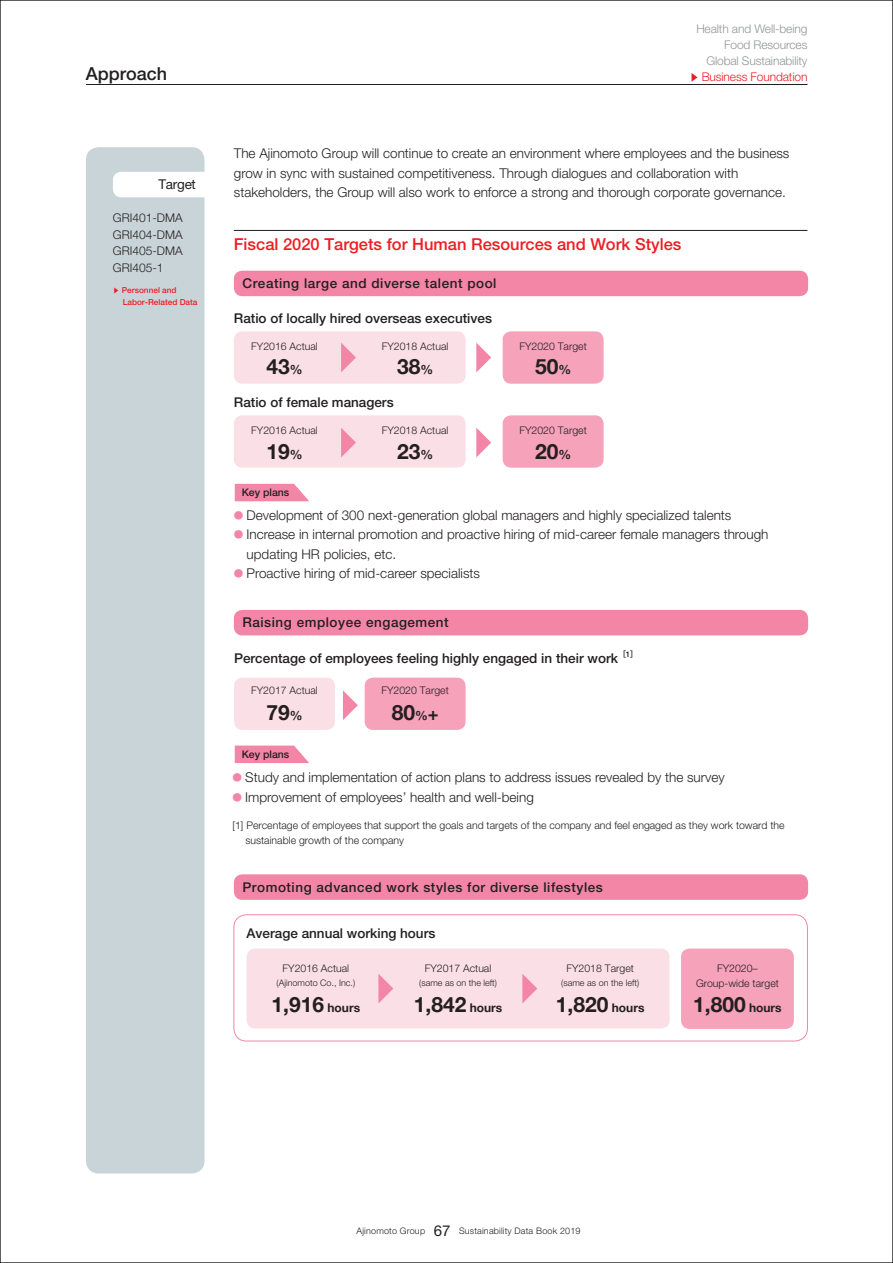
<style>
.page{position:relative;width:893px;height:1263px;background:#fff}
.page>*{position:absolute;margin:0;border:0;box-sizing:border-box;transform-origin:0 0}
.t1{font:700 21px "Helvetica Neue";color:#231f20}
.t2{font:500 18px "Helvetica Neue LT Std";color:#231f20}
.t3{font:500 16.5px "Helvetica Neue LT Std";color:#ee1d23}
.t4{font:300 13.5px/19.5px "Helvetica Neue LT Std";color:#231f20}
.t5{font:500 13.5px "Helvetica Neue LT Std";color:#231f20}
.t6{font:500 13.5px "Helvetica Neue LT Std";letter-spacing:.04em;color:#231f20}
.t7{font:13.5px "Helvetica Neue LT Std";letter-spacing:-.02em;color:#231f20}
.t8{font:300 12px "Helvetica Neue LT Std";letter-spacing:-.01em;color:#939598}
.t9{font:300 12px/16.5px "Helvetica Neue LT Std";color:#231f20;text-align:justify}
.t10{font:300 12px "Helvetica Neue LT Std";letter-spacing:-.01em;color:#ee1d23}
.t11{font:300 10.5px/15px "Helvetica Neue LT Std";color:#231f20}
.t12{font:500 10.5px "Helvetica Neue LT Std";color:#231f20}
.t13{font:300 9px "Helvetica Neue LT Std";color:#231f20}
.t14{font:300 9px "Helvetica Neue LT Std";letter-spacing:.02em;color:#231f20}
.t15{font:500 8.25px/12px "Helvetica Neue LT Std";color:#ee1d23}
.s1{font-family:"Gothic MB101 Pro";font-weight:400;font-size:9.6px}
.s2{font-family:"UD Shin Go Pro";font-weight:400;font-size:6.6px}
.s3{font-size:12.75px}
.s4{font-family:"UD Shin Go Pro";font-size:9.6px;color:#f386a7}
.s5{font-size:18px}
.s6{font-size:12px}
.s7{font-weight:400;font-size:15px}
</style>
<div class="page">
<div style="left:86px;top:147px;width:119px;height:1026px;background:#c9d4d9;border-radius:13px"></div>
<div style="left:234px;top:271px;width:574px;height:25px;background:#f386a7;border-radius:9px"></div>
<div style="left:234px;top:610px;width:574px;height:25px;background:#f386a7;border-radius:9px"></div>
<div style="left:234px;top:874px;width:574px;height:26px;background:#f386a7;border-radius:9px"></div>
<div style="left:234px;top:331px;width:232px;height:53px;background:#fbdfe6;border-radius:9px"></div>
<div style="left:503px;top:331px;width:101px;height:53px;background:#f5a2ba;border-radius:9px"></div>
<div style="left:234px;top:415px;width:232px;height:53px;background:#fbdfe6;border-radius:9px"></div>
<div style="left:503px;top:415px;width:101px;height:53px;background:#f5a2ba;border-radius:9px"></div>
<svg style="left:341px;top:343px;width:15px;height:29px"></svg>
<svg style="left:341px;top:428px;width:15px;height:29px"></svg>
<svg style="left:476px;top:343px;width:15px;height:29px"></svg>
<svg style="left:476px;top:428px;width:15px;height:29px"></svg>
<div style="left:234px;top:678px;width:101px;height:52px;background:#fbdfe6;border-radius:9px"></div>
<div style="left:365px;top:678px;width:101px;height:52px;background:#f5a2ba;border-radius:9px"></div>
<svg style="left:343px;top:690px;width:15px;height:30px"></svg>
<div style="left:234px;top:914px;width:574px;height:127px;border:1px solid #f386a7;border-radius:13px"></div>
<div style="left:247px;top:948px;width:422px;height:80px;background:#fbdfe6;border-radius:9px"></div>
<div style="left:681px;top:948px;width:113px;height:81px;background:#f5a2ba;border-radius:9px"></div>
<svg style="left:378px;top:974px;width:15px;height:29px"></svg>
<svg style="left:522px;top:974px;width:15px;height:29px"></svg>
<hr style="left:234px;top:230px;width:573px;height:1px;background:#231f20">
<div style="left:113px;top:172px;width:92px;height:25px;background:#fff"></div>
<hr style="left:86px;top:84px;width:721px;height:1px;background:#231f20">
<svg style="left:235px;top:745px;width:74px;height:18px"></svg>
<svg style="left:235px;top:484px;width:74px;height:17px"></svg>
<p class="t8" style="left:696px;top:21px;width:113px">Health and Well-being</p>
<p class="t8" style="left:724px;top:37px;width:85px">Food Resources</p>
<p class="t8" style="left:706px;top:53px;width:103px">Global Sustainability</p>
<h2 class="t2" style="left:86px;top:63px;width:83px">Approach</h2>
<p class="t10" style="left:690px;top:70px;width:119px"><span class="s1">▶</span> Business Foundation</p>
<p class="t7" style="left:158px;top:176px;width:39px">Target</p>
<p class="t9" style="left:113px;top:209px;width:71px">GRI401-DMA GRI404-DMA GRI405-DMA GRI405-1</p>
<p class="t15" style="left:123px;top:284px;width:76px;text-indent:-10px"><span class="s2">▶</span> Personnel and<br>Labor-Related Data</p>
<p class="t4" style="left:234px;top:144px;width:557px">The Ajinomoto Group will continue to create an environment where employees and the business grow in sync with sustained competitiveness. Through dialogues and collaboration with stakeholders, the Group will also work to enforce a strong and thorough corporate governance.</p>
<p class="t3" style="left:234px;top:234px;width:449px">Fiscal 2020 Targets for Human Resources and Work Styles</p>
<p class="t6" style="left:242px;top:275px;width:256px">Creating large and diverse talent pool</p>
<p class="t5" style="left:234px;top:311px;width:260px">Ratio of locally hired overseas executives</p>
<p class="t11" style="left:251px;top:338px;width:68px">FY2016 Actual</p>
<p class="t11" style="left:382px;top:338px;width:68px">FY2018 Actual</p>
<p class="t11" style="left:519px;top:338px;width:69px">FY2020 Target</p>
<h1 class="t1" style="left:266px;top:350px;width:38px">43<span class="s3">%</span></h1>
<h1 class="t1" style="left:397px;top:350px;width:38px">38<span class="s3">%</span></h1>
<h1 class="t1" style="left:535px;top:350px;width:38px">50<span class="s3">%</span></h1>
<p class="t5" style="left:234px;top:394px;width:161px">Ratio of female managers</p>
<p class="t11" style="left:251px;top:422px;width:68px">FY2016 Actual</p>
<p class="t11" style="left:382px;top:422px;width:68px">FY2018 Actual</p>
<p class="t11" style="left:519px;top:422px;width:69px">FY2020 Target</p>
<h1 class="t1" style="left:266px;top:435px;width:38px">19<span class="s3">%</span></h1>
<h1 class="t1" style="left:397px;top:435px;width:38px">23<span class="s3">%</span></h1>
<h1 class="t1" style="left:535px;top:435px;width:38px">20<span class="s3">%</span></h1>
<p class="t12" style="left:242px;top:486px;width:49px">Key plans</p>
<p class="t4" style="left:234px;top:505px;width:499px"><span class="s4">●</span> Development of 300 next-generation global managers and highly specialized talents</p>
<p class="t4" style="left:247px;top:524px;width:523px;text-indent:-13px"><span class="s4">●</span> Increase in internal promotion and proactive hiring of mid-career female managers through updating HR policies, etc.</p>
<p class="t4" style="left:234px;top:563px;width:248px"><span class="s4">●</span> Proactive hiring of mid-career specialists</p>
<p class="t6" style="left:242px;top:614px;width:208px">Raising employee engagement</p>
<p class="t5" style="left:234px;top:650px;width:406px">Percentage of employees feeling highly engaged in their work<sup>［</sup><sup>1</sup><sup>］</sup></p>
<p class="t11" style="left:251px;top:683px;width:68px">FY2017 Actual</p>
<h1 class="t1" style="left:266px;top:696px;width:38px">79<span class="s3">%</span></h1>
<p class="t11" style="left:381px;top:683px;width:69px">FY2020 Target</p>
<h1 class="t1" style="left:392px;top:696px;width:48px">80<span class="s3">%</span><span class="s5">+</span></h1>
<p class="t12" style="left:242px;top:748px;width:49px">Key plans</p>
<p class="t4" style="left:233px;top:767px;width:493px"><span class="s4">●</span> Study and implementation of action plans to address issues revealed by the survey</p>
<p class="t4" style="left:233px;top:787px;width:303px"><span class="s4">●</span> Improvement of employees’ health and well-being</p>
<p class="t11" style="left:245px;top:817px;width:541px;text-indent:-13px">[1] Percentage of employees that support the goals and targets of the company and feel engaged as they work toward the sustainable growth of the company</p>
<p class="t6" style="left:242px;top:879px;width:362px">Promoting advanced work styles for diverse lifestyles</p>
<p class="t5" style="left:247px;top:925px;width:190px">Average annual working hours</p>
<p class="t11" style="left:283px;top:961px;width:68px">FY2016 Actual</p>
<p class="t13" style="left:277px;top:977px;width:80px">(Ajinomoto Co., Inc.)</p>
<p class="t11" style="left:425px;top:961px;width:68px">FY2017 Actual</p>
<p class="t13" style="left:419px;top:977px;width:79px">(same as on the left)</p>
<p class="t11" style="left:567px;top:961px;width:69px">FY2018 Target</p>
<p class="t13" style="left:561px;top:977px;width:79px">(same as on the left)</p>
<h1 class="t1" style="left:272px;top:988px;width:90px">1,916 <span class="s6">hours</span></h1>
<h1 class="t1" style="left:414px;top:988px;width:90px">1,842 <span class="s6">hours</span></h1>
<h1 class="t1" style="left:556px;top:988px;width:90px">1,820 <span class="s6">hours</span></h1>
<p class="t11" style="left:696px;top:961px;width:84px;text-align:center">FY2020–<br>Group-wide target</p>
<h1 class="t1" style="left:693px;top:988px;width:90px">1,800 <span class="s6">hours</span></h1>
<p class="t14" style="left:357px;top:1225px;width:226px">Ajinomoto Group <span class="s7">67</span> Sustainability Data Book 2019</p>
</div>
